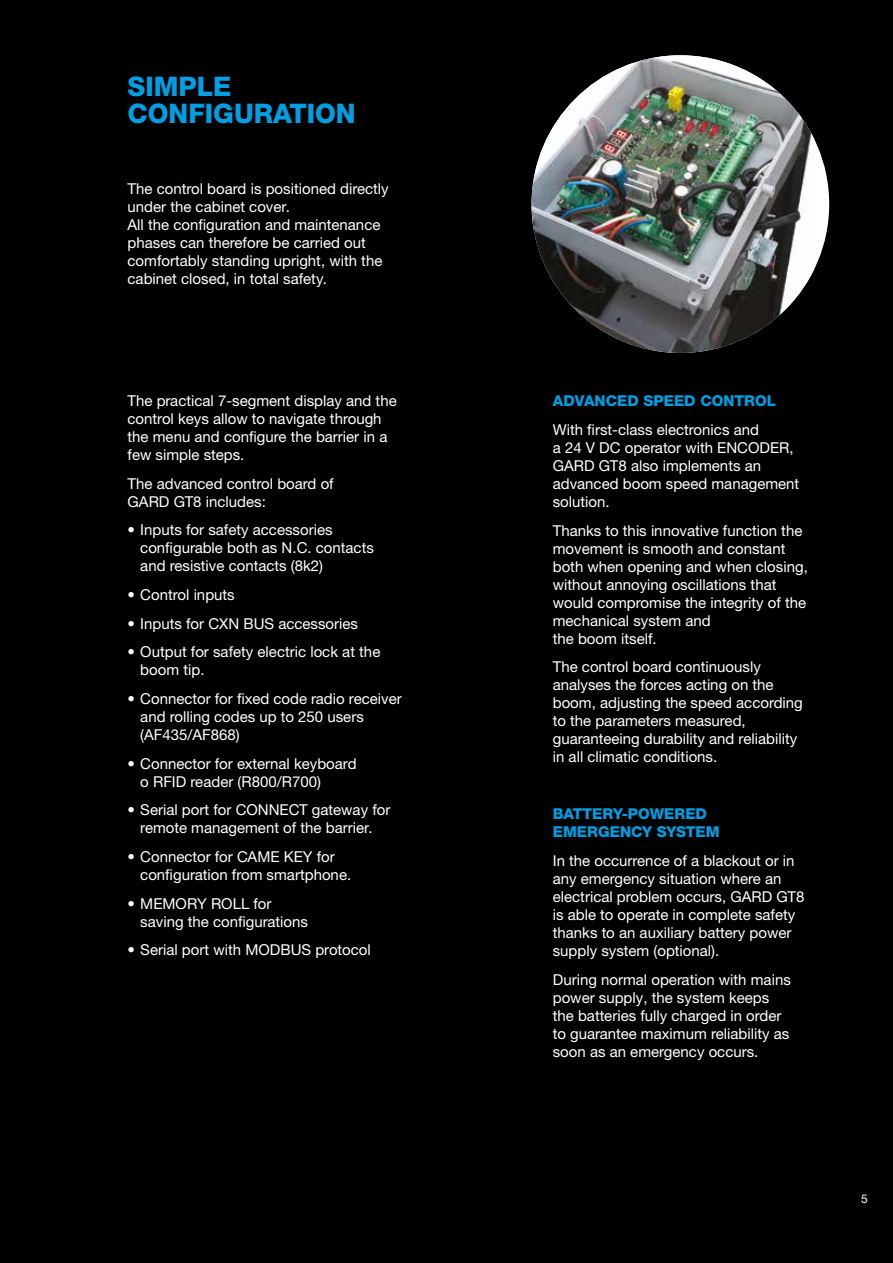
<style>
.page{position:relative;width:893px;height:1263px;background:#000}
.page>*{position:absolute;margin:0;border:0;box-sizing:border-box;transform-origin:0 0}
.t1{font:800 27px/27px "Helvetica Neue LTW1 G";color:#009fe3}
.t2{font:15px/18px "Helvetica Neue LTW1 G";color:#fff}
.t3{font:800 15px/18px "Helvetica Neue LTW1 G";color:#009fe3}
.t4{font:12px "Helvetica Neue LTW1 G";color:#fff}
</style>
<div class="page">
<img style="left:531px;top:55px;width:283px;height:298px">
<h1 class="t1" style="left:128px;top:73px;width:230px">SIMPLE<br>CONFIGURATION</h1>
<p class="t2" style="left:128px;top:179px;width:263px">The control board is positioned directly under the cabinet cover.<br>All the configuration and maintenance phases can therefore be carried out comfortably standing upright, with the cabinet closed, in total safety.</p>
<p class="t2" style="left:128px;top:392px;width:271px">The practical 7-segment display and the control keys allow to navigate through the menu and configure the barrier in a few simple steps.</p>
<p class="t2" style="left:128px;top:474px;width:208px">The advanced control board of<br>GARD GT8 includes:</p>
<p class="t2" style="left:140px;top:521px;width:235px;text-indent:-13px">• Inputs for safety accessories configurable both as N.C. contacts and resistive contacts (8k2)</p>
<p class="t2" style="left:128px;top:586px;width:109px">• Control inputs</p>
<p class="t2" style="left:128px;top:614px;width:232px">• Inputs for CXN BUS accessories</p>
<p class="t2" style="left:140px;top:643px;width:242px;text-indent:-13px">• Output for safety electric lock at the boom tip.</p>
<p class="t2" style="left:140px;top:690px;width:263px;text-indent:-13px">• Connector for fixed code radio receiver and rolling codes up to 250 users (AF435/AF868)</p>
<p class="t2" style="left:140px;top:754px;width:218px;text-indent:-13px">• Connector for external keyboard o RFID reader (R800/R700)</p>
<p class="t2" style="left:128px;top:801px;width:264px;text-align:center">• Serial port for CONNECT gateway for remote management of the barrier.</p>
<p class="t2" style="left:140px;top:847px;width:212px;text-indent:-13px">• Connector for CAME KEY for configuration from smartphone.</p>
<p class="t2" style="left:140px;top:894px;width:169px;text-indent:-13px">• MEMORY ROLL for saving the configurations</p>
<p class="t2" style="left:128px;top:941px;width:245px">• Serial port with MODBUS protocol</p>
<p class="t3" style="left:553px;top:392px;width:225px">ADVANCED SPEED CONTROL</p>
<p class="t2" style="left:553px;top:420px;width:248px">With first-class electronics and<br>a 24 V DC operator with ENCODER,<br>GARD GT8 also implements an advanced boom speed management solution.</p>
<p class="t2" style="left:553px;top:521px;width:257px">Thanks to this innovative function the movement is smooth and constant both when opening and when closing, without annoying oscillations that would compromise the integrity of the mechanical system and<br>the boom itself.</p>
<p class="t2" style="left:553px;top:658px;width:252px">The control board continuously analyses the forces acting on the boom, adjusting the speed according to the parameters measured, guaranteeing durability and reliability in all climatic conditions.</p>
<p class="t3" style="left:553px;top:805px;width:169px">BATTERY-POWERED<br>EMERGENCY SYSTEM</p>
<p class="t2" style="left:553px;top:852px;width:253px">In the occurrence of a blackout or in any emergency situation where an electrical problem occurs, GARD GT8 is able to operate in complete safety thanks to an auxiliary battery power supply system (optional).</p>
<p class="t2" style="left:553px;top:970px;width:240px">During normal operation with mains power supply, the system keeps the batteries fully charged in order to guarantee maximum reliability as soon as an emergency occurs.</p>
<p class="t4" style="left:861px;top:1192px;width:8px">5</p>
</div>
